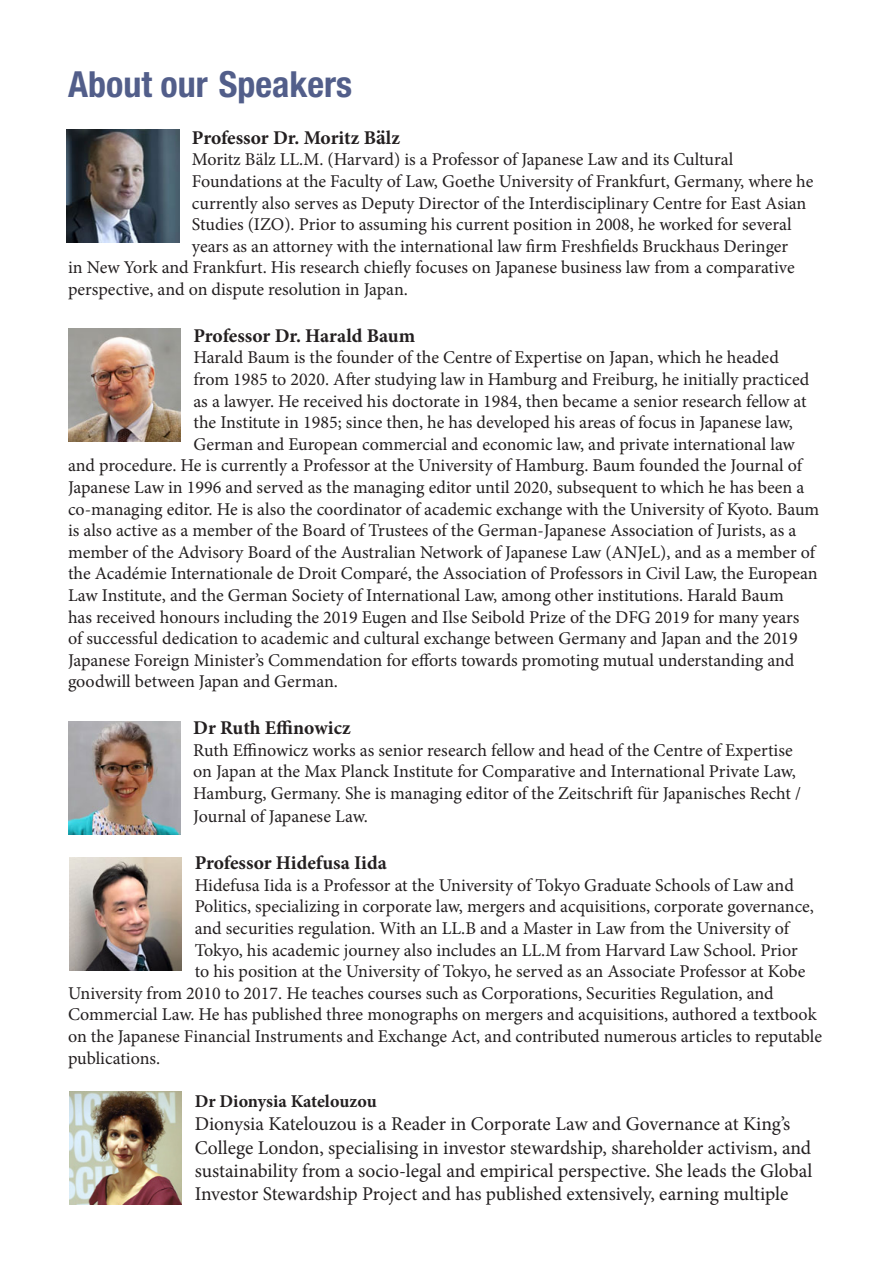
<style>
.page{position:relative;width:893px;height:1263px;background:#fff}
.page>*{position:absolute;margin:0;border:0;box-sizing:border-box;transform-origin:0 0}
.t1{font:700 condensed 36px "Helvetica Neue LT Std";color:#525e8a}
.t2{font:19.5px/23.4px "Minion Pro";letter-spacing:-.005em;color:#231f20}
.t3{font:700 19.5px "Minion Pro";color:#231f20}
.t4{font:18px/21.6px "Minion Pro";letter-spacing:-.005em;color:#231f20}
.t5{font:700 18px "Minion Pro";letter-spacing:-.005em;color:#231f20}
.s1{font-size:21px}
</style>
<div class="page">
<img style="left:67px;top:130px;width:112px;height:112px">
<img style="left:68px;top:329px;width:113px;height:112px">
<img style="left:68px;top:722px;width:113px;height:112px">
<img style="left:69px;top:858px;width:113px;height:112px">
<img style="left:69px;top:1092px;width:113px;height:112px">
<p class="t1" style="left:68px;top:62px;width:285px">About our Speakers</p>
<p class="t3" style="left:192px;top:124px;width:210px">Professor Dr. Moritz B<span class="s1">ä</span>lz</p>
<p class="t4" style="left:192px;top:149px;width:543px">Moritz Bälz LL.M. (Harvard) is a Professor of Japanese Law and its Cultural</p>
<p class="t4" style="left:192px;top:170px;width:623px">Foundations at the Faculty of Law, Goethe University of Frankfurt, Germany, where he</p>
<p class="t4" style="left:192px;top:192px;width:616px">currently also serves as Deputy Director of the Interdisciplinary Centre for East Asian</p>
<p class="t4" style="left:192px;top:214px;width:601px">Studies (IZO). Prior to assuming his current position in 2008, he worked for several</p>
<p class="t4" style="left:192px;top:235px;width:598px">years as an attorney with the international law firm Freshfields Bruckhaus Deringer</p>
<p class="t4" style="left:68px;top:257px;width:728px">in New York and Frankfurt. His research chiefly focuses on Japanese business law from a comparative</p>
<p class="t4" style="left:68px;top:278px;width:341px">perspective, and on dispute resolution in Japan.</p>
<p class="t3" style="left:193px;top:322px;width:223px">Professor Dr. Harald Baum</p>
<p class="t4" style="left:193px;top:347px;width:587px">Harald Baum is the founder of the Centre of Expertise on Japan, which he headed</p>
<p class="t4" style="left:193px;top:368px;width:617px">from 1985 to 2020. After studying law in Hamburg and Freiburg, he initially practiced</p>
<p class="t4" style="left:193px;top:390px;width:615px">as a lawyer. He received his doctorate in 1984, then became a senior research fellow at</p>
<p class="t4" style="left:193px;top:412px;width:601px">the Institute in 1985; since then, he has developed his areas of focus in Japanese law,</p>
<p class="t4" style="left:193px;top:433px;width:603px">German and European commercial and economic law, and private international law</p>
<p class="t4" style="left:68px;top:455px;width:735px">and procedure. He is currently a Professor at the University of Hamburg. Baum founded the Journal of</p>
<p class="t4" style="left:68px;top:476px;width:738px">Japanese Law in 1996 and served as the managing editor until 2020, subsequent to which he has been a</p>
<p class="t4" style="left:68px;top:498px;width:753px">co-managing editor. He is also the coordinator of academic exchange with the University of Kyoto. Baum</p>
<p class="t4" style="left:68px;top:520px;width:730px">is also active as a member of the Board of Trustees of the German-Japanese Association of Jurists, as a</p>
<p class="t4" style="left:68px;top:541px;width:749px">member of the Advisory Board of the Australian Network of Japanese Law (ANJeL), and as a member of</p>
<p class="t4" style="left:68px;top:563px;width:751px">the Académie Internationale de Droit Comparé, the Association of Professors in Civil Law, the European</p>
<p class="t4" style="left:68px;top:584px;width:717px">Law Institute, and the German Society of International Law, among other institutions. Harald Baum</p>
<p class="t4" style="left:68px;top:606px;width:733px">has received honours including the 2019 Eugen and Ilse Seibold Prize of the DFG 2019 for many years</p>
<p class="t4" style="left:68px;top:628px;width:731px">of successful dedication to academic and cultural exchange between Germany and Japan and the 2019</p>
<p class="t4" style="left:68px;top:649px;width:728px">Japanese Foreign Minister’s Commendation for efforts towards promoting mutual understanding and</p>
<p class="t4" style="left:68px;top:671px;width:272px">goodwill between Japan and German.</p>
<p class="t3" style="left:193px;top:714px;width:159px">Dr Ruth Effinowicz</p>
<p class="t4" style="left:193px;top:739px;width:609px">Ruth Effinowicz works as senior research fellow and head of the Centre of Expertise on Japan at the Max Planck Institute for Comparative and International Private Law,<br>Hamburg, Germany. She is managing editor of the Zeitschrift für Japanisches Recht /</p>
<p class="t4" style="left:193px;top:806px;width:176px">Journal of Japanese Law.</p>
<p class="t3" style="left:195px;top:849px;width:194px">Professor Hidefusa Iida</p>
<p class="t4" style="left:195px;top:874px;width:601px">Hidefusa Iida is a Professor at the University of Tokyo Graduate Schools of Law and</p>
<p class="t4" style="left:195px;top:896px;width:621px">Politics, specializing in corporate law, mergers and acquisitions, corporate governance,</p>
<p class="t4" style="left:195px;top:917px;width:596px">and securities regulation. With an LL.B and a Master in Law from the University of</p>
<p class="t4" style="left:195px;top:939px;width:604px">Tokyo, his academic journey also includes an LL.M from Harvard Law School. Prior</p>
<p class="t4" style="left:195px;top:961px;width:612px">to his position at the University of Tokyo, he served as an Associate Professor at Kobe</p>
<p class="t4" style="left:68px;top:982px;width:707px">University from 2010 to 2017. He teaches courses such as Corporations, Securities Regulation, and</p>
<p class="t4" style="left:68px;top:1004px;width:750px">Commercial Law. He has published three monographs on mergers and acquisitions, authored a textbook</p>
<p class="t4" style="left:68px;top:1025px;width:756px">on the Japanese Financial Instruments and Exchange Act, and contributed numerous articles to reputable</p>
<p class="t4" style="left:68px;top:1047px;width:94px">publications.</p>
<p class="t5" style="left:195px;top:1088px;width:184px">Dr Dionysia Katelouzou</p>
<p class="t2" style="left:195px;top:1112px;width:619px">Dionysia Katelouzou is a Reader in Corporate Law and Governance at King’s College London, specialising in investor stewardship, shareholder activism, and sustainability from a socio-legal and empirical perspective. She leads the Global Investor Stewardship Project and has published extensively, earning multiple</p>
</div>
